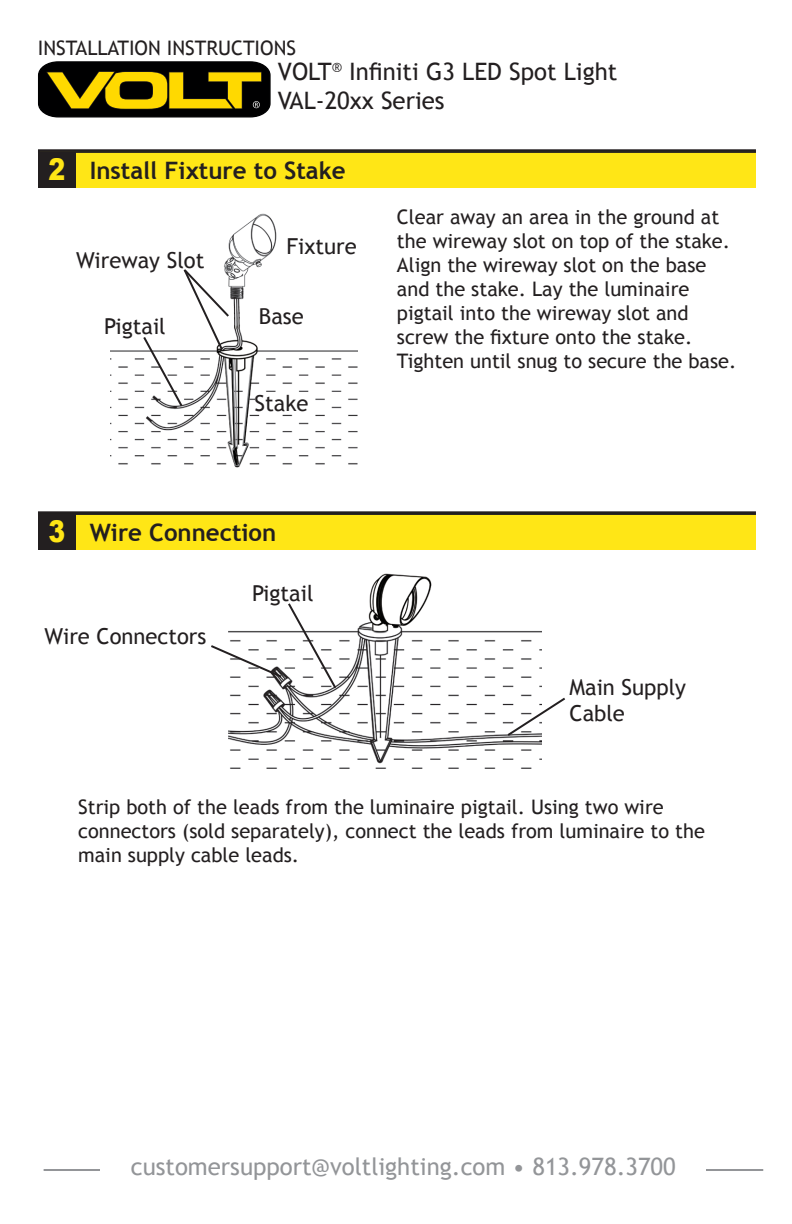
<style>
.page{position:relative;width:792px;height:1224px;background:#fff}
.page>*{position:absolute;margin:0;border:0;box-sizing:border-box;transform-origin:0 0}
.spec_numbers{font:900 30px "Arial";color:#ffe616;scale:.84 1}
.spec_bullets{font:24px "Trebuchet MS";color:#939598}
.t1{font:24px "Trebuchet MS";color:#231f20}
.Heading_Text{font:700 24px "Trebuchet MS";color:#231f20}
.t2{font:22px/26.4px "Trebuchet MS";color:#231f20}
.t3{font:20px/24px "Trebuchet MS";color:#231f20}
</style>
<div class="page">
<div style="left:45px;top:513px;width:711px;height:37px;background:#ffe616"></div>
<div style="left:38px;top:513px;width:37px;height:37px;background:#231f20"></div>
<div style="left:38px;top:511px;width:718px;height:4px;border:2px solid #231f20"></div>
<img style="left:111px;top:213px;width:247px;height:255px">
<div style="left:45px;top:151px;width:711px;height:37px;background:#ffe616"></div>
<div style="left:38px;top:151px;width:37px;height:37px;background:#231f20"></div>
<div style="left:38px;top:149px;width:718px;height:4px;border:2px solid #231f20"></div>
<div style="left:287px;top:237px;width:70px;height:17px;background:#fff"></div>
<div style="left:259px;top:308px;width:45px;height:16px;background:#fff"></div>
<div style="left:255px;top:395px;width:53px;height:16px;background:#fff"></div>
<div style="left:104px;top:318px;width:62px;height:16px;background:#fff"></div>
<div style="left:76px;top:251px;width:128px;height:17px;background:#fff"></div>
<svg style="left:141px;top:267px;width:90px;height:142px"></svg>
<img style="left:229px;top:573px;width:312px;height:196px">
<div style="left:252px;top:585px;width:66px;height:16px;background:#fff"></div>
<svg style="left:211px;top:601px;width:127px;height:90px"></svg>
<svg style="left:505px;top:696px;width:60px;height:42px"></svg>
<svg style="left:38px;top:61px;width:233px;height:57px;background:#5b4f0a"></svg>
<hr style="left:44px;top:1169px;width:719px;height:2px;background:#939598">
<div style="left:101px;top:1158px;width:605px;height:50px;background:#fff"></div>
<p class="t3" style="left:38px;top:36px;width:260px">INSTALLATION INSTRUCTIONS</p>
<p class="t1" style="left:278px;top:56px;width:341px">VOLT<sup>®</sup> Infiniti G3 LED Spot Light</p>
<p class="t1" style="left:278px;top:85px;width:168px">VAL-20xx Series</p>
<p class="spec_numbers" style="left:49px;top:147px;width:22px">2</p>
<p class="Heading_Text" style="left:90px;top:155px;width:258px">Install Fixture to Stake</p>
<p class="t2" style="left:76px;top:246px;width:130px">Wireway Slot</p>
<p class="t2" style="left:104px;top:313px;width:63px">Pigtail</p>
<p class="t2" style="left:287px;top:233px;width:72px">Fixture</p>
<p class="t2" style="left:259px;top:303px;width:46px">Base</p>
<p class="t2" style="left:255px;top:390px;width:55px">Stake</p>
<p class="t3" style="left:397px;top:205px;width:341px">Clear away an area in the ground at the wireway slot on top of the stake.<br>Align the wireway slot on the base and the stake. Lay the luminaire pigtail into the wireway slot and screw the fixture onto the stake.<br>Tighten until snug to secure the base.</p>
<p class="spec_numbers" style="left:49px;top:509px;width:22px">3</p>
<p class="Heading_Text" style="left:90px;top:517px;width:188px">Wire Connection</p>
<p class="t2" style="left:45px;top:623px;width:163px">Wire Connectors</p>
<p class="t2" style="left:252px;top:580px;width:63px">Pigtail</p>
<p class="t2" style="left:570px;top:674px;width:118px">Main Supply<br>Cable</p>
<p class="t3" style="left:78px;top:795px;width:628px">Strip both of the leads from the luminaire pigtail. Using two wire connectors (sold separately), connect the leads from luminaire to the main supply cable leads.</p>
<p class="spec_bullets" style="left:131px;top:1152px;width:546px">customersupport@voltlighting.com • 813.978.3700</p>
</div>
